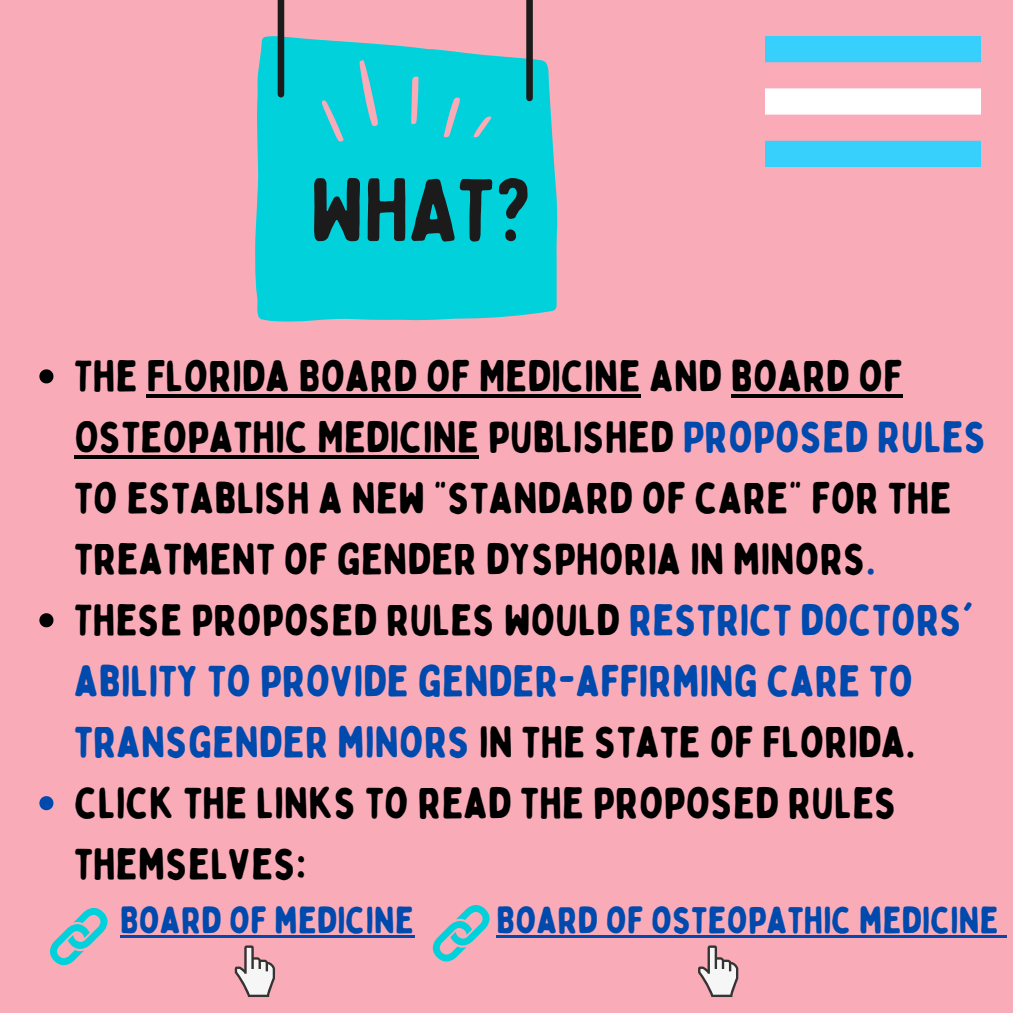
<style>
.page{position:relative;width:1013px;height:1013px;background:#fff}
.page>*{position:absolute;margin:0;border:0;box-sizing:border-box;transform-origin:0 0}
.t1{font:88.38px "Bobby Jones Soft";color:#1b1b1b}
.t2{font:43.75px/61px "Bobby Jones Soft";color:#000}
.t3{font:37.5px "Bobby Jones Soft";color:#004aad}
.s1{color:#004aad}
</style>
<div class="page">
<div style="left:0;top:0;width:1012px;height:1012px;background:#faabb8"></div>
<svg style="left:255px;top:36px;width:302px;height:286px;background:#12ced8"></svg>
<div style="left:278px;top:0;width:6px;height:94px;background:#1b1b1b"></div>
<div style="left:526px;top:0;width:7px;height:98px;background:#1b1b1b"></div>
<svg style="left:39px;top:369px;width:14px;height:14px"></svg>
<hr style="left:147px;top:394px;width:494px;height:3px;background:#000">
<hr style="left:731px;top:394px;width:171px;height:3px;background:#000">
<svg style="left:74px;top:455px;width:405px;height:3px"></svg>
<svg style="left:39px;top:613px;width:14px;height:14px"></svg>
<svg style="left:39px;top:796px;width:14px;height:14px"></svg>
<hr style="left:120px;top:934px;width:294px;height:3px;background:#004aad">
<hr style="left:496px;top:934px;width:502px;height:3px;background:#004aad">
<svg style="left:998px;top:935px;width:8px;height:2px"></svg>
<svg style="left:50px;top:907px;width:58px;height:59px"></svg>
<svg style="left:432px;top:905px;width:58px;height:57px"></svg>
<svg style="left:358px;top:59px;width:20px;height:69px"></svg>
<svg style="left:403px;top:75px;width:23px;height:49px"></svg>
<svg style="left:321px;top:97px;width:23px;height:47px"></svg>
<svg style="left:437px;top:97px;width:58px;height:41px;background:#26cbd5"></svg>
<svg style="left:235px;top:945px;width:40px;height:52px"></svg>
<svg style="left:698px;top:945px;width:40px;height:52px"></svg>
<img style="left:765px;top:37px;width:215px;height:129px">
<h1 class="t1" style="left:310px;top:155px;width:226px">WHAT?</h1>
<p class="t2" style="left:74px;top:346px;width:913px">THE FLORIDA BOARD OF MEDICINE AND BOARD OF OSTEOPATHIC MEDICINE PUBLISHED <span class="s1">PROPOSED RULES </span>TO ESTABLISH A NEW "STANDARD OF CARE" FOR THE TREATMENT OF GENDER DYSPHORIA IN MINORS<span class="s1">.<br></span>THESE PROPOSED RULES WOULD <span class="s1">RESTRICT DOCTORS' ABILITY TO PROVIDE GENDER-AFFIRMING CARE TO TRANSGENDER MINORS</span> IN THE STATE OF FLORIDA.<br>CLICK THE LINKS TO READ THE PROPOSED RULES THEMSELVES:</p>
<p class="t3" style="left:120px;top:896px;width:295px">BOARD OF MEDICINE</p>
<p class="t3" style="left:496px;top:896px;width:504px">BOARD OF OSTEOPATHIC MEDICINE</p>
</div>
